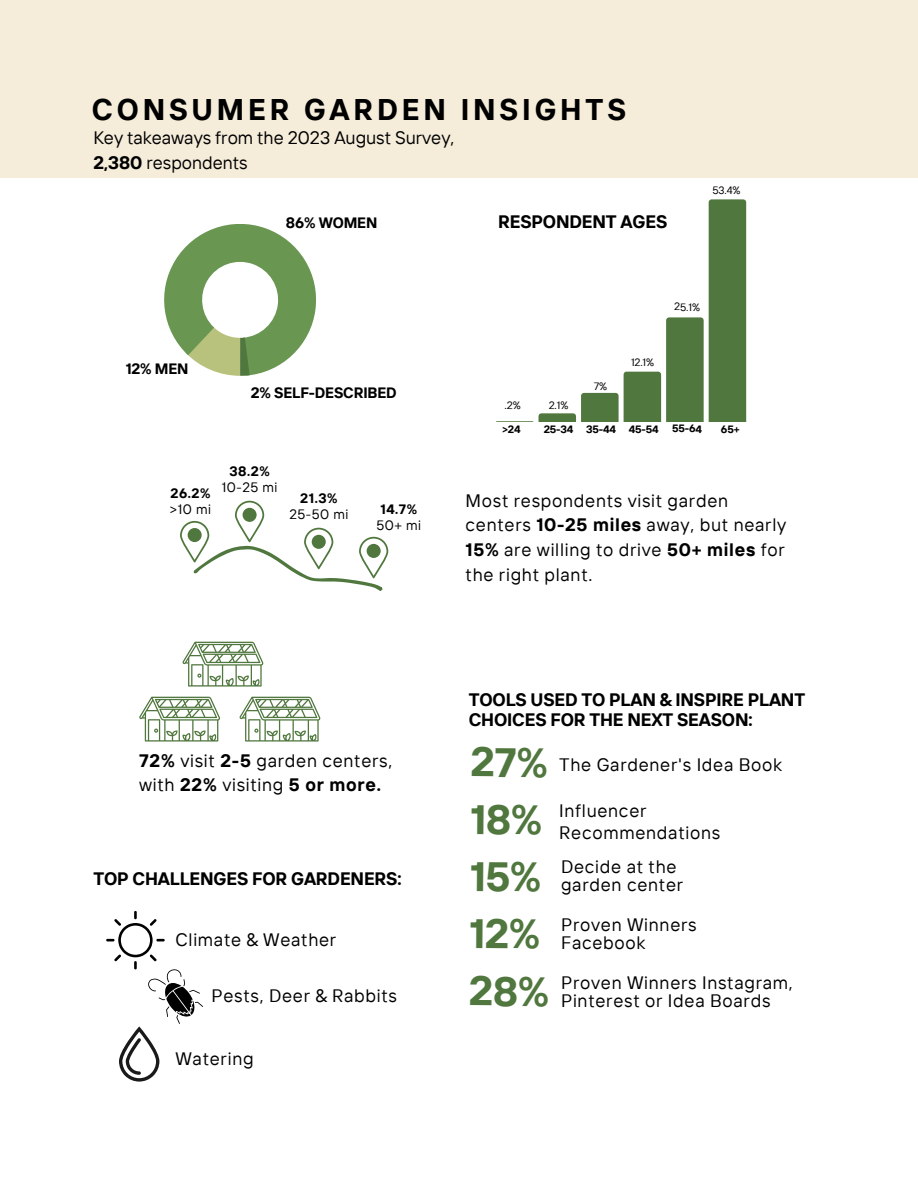
<style>
.page{position:relative;width:918px;height:1188px;background:#fff}
.page>*{position:absolute;margin:0;border:0;box-sizing:border-box;transform-origin:0 0}
.t1{font:700 41.1px "TT Interphases";letter-spacing:-.02em;color:#50773e}
.t2{font:700 29.85px "TT Interphases";letter-spacing:.13em;color:#000001}
.t3{font:18px/24.8px "TT Interphases";letter-spacing:.04em;color:#000001}
.t4{font:700 18px/19.2px "TT Interphases";letter-spacing:-.01em;color:#000}
.t5{font:18px/24.8px "TT Interphases";color:#000001}
.t6{font:700 15px "TT Interphases";letter-spacing:-.01em;color:#000}
.t7{font:13.5px "TT Interphases";letter-spacing:.04em;color:#000001}
.t8{font:700 13.5px "TT Interphases";letter-spacing:.04em;color:#000001}
.t9{font:700 10.65px "TT Interphases";letter-spacing:-.02em;color:#000}
.t10{font:10.65px "TT Interphases";color:#000}
.s1{font-weight:700}
</style>
<div class="page">
<div style="left:0;top:0;width:918px;height:178px;background:#f5edda"></div>
<svg style="left:164px;top:224px;width:152px;height:152px"></svg>
<svg style="left:182px;top:642px;width:81px;height:45px"></svg>
<svg style="left:239px;top:697px;width:81px;height:45px"></svg>
<svg style="left:139px;top:697px;width:81px;height:45px"></svg>
<svg style="left:180px;top:501px;width:208px;height:90px"></svg>
<div style="left:367px;top:544px;width:14px;height:14px;background:#50773e;border-radius:50%"></div>
<svg style="left:496px;top:199px;width:250px;height:223px"></svg>
<svg style="left:106px;top:911px;width:97px;height:171px"></svg>
<p class="t2" style="left:92px;top:90px;width:536px">CONSUMER GARDEN INSIGHTS</p>
<p class="t5" style="left:93px;top:125px;width:363px">Key takeaways from the 2023 August Survey,<br><span class="s1">2,380</span> respondents</p>
<p class="t6" style="left:286px;top:213px;width:93px">86% WOMEN</p>
<p class="t6" style="left:126px;top:359px;width:64px">12% MEN</p>
<p class="t6" style="left:251px;top:383px;width:148px">2% SELF-DESCRIBED</p>
<p class="t8" style="left:230px;top:463px;width:42px">38.2%</p>
<p class="t4" style="left:498px;top:212px;width:171px">RESPONDENT AGES</p>
<p class="t10" style="left:712px;top:184px;width:30px">53.4%</p>
<p class="t10" style="left:505px;top:398px;width:18px">.2%</p>
<p class="t10" style="left:549px;top:398px;width:21px">2.1%</p>
<p class="t10" style="left:594px;top:379px;width:15px">7%</p>
<p class="t10" style="left:631px;top:355px;width:25px">12.1%</p>
<p class="t10" style="left:674px;top:300px;width:27px">25.1%</p>
<p class="t9" style="left:502px;top:422px;width:20px">&gt;24</p>
<p class="t9" style="left:544px;top:422px;width:31px">25-34</p>
<p class="t9" style="left:586px;top:422px;width:31px">35-44</p>
<p class="t9" style="left:629px;top:422px;width:31px">45-54</p>
<p class="t9" style="left:672px;top:422px;width:31px">55-64</p>
<p class="t9" style="left:721px;top:422px;width:20px">65+</p>
<p class="t8" style="left:170px;top:484px;width:42px">26.2%</p>
<p class="t7" style="left:170px;top:500px;width:43px">&gt;10 mi</p>
<p class="t7" style="left:222px;top:479px;width:57px">10-25 mi</p>
<p class="t8" style="left:300px;top:489px;width:39px">21.3%</p>
<p class="t7" style="left:289px;top:505px;width:61px">25-50 mi</p>
<p class="t8" style="left:381px;top:500px;width:38px">14.7%</p>
<p class="t3" style="left:466px;top:488px;width:322px">Most respondents visit garden centers <span class="s1">10-25 miles</span> away, but nearly<br><span class="s1">15%</span> are willing to drive <span class="s1">50+ miles</span> for the right plant.</p>
<p class="t7" style="left:377px;top:516px;width:46px">50+ mi</p>
<p class="t3" style="left:139px;top:748px;width:255px"><span class="s1">72%</span> visit <span class="s1">2-5</span> garden centers,</p>
<p class="t3" style="left:139px;top:772px;width:243px">with <span class="s1">22%</span> visiting <span class="s1">5 or more.</span></p>
<p class="t4" style="left:93px;top:869px;width:310px">TOP CHALLENGES FOR GARDENERS:</p>
<p class="t3" style="left:175px;top:927px;width:162px">Climate &amp; Weather</p>
<p class="t3" style="left:211px;top:983px;width:187px">Pests, Deer &amp; Rabbits</p>
<p class="t3" style="left:175px;top:1046px;width:80px">Watering</p>
<p class="t4" style="left:469px;top:690px;width:338px">TOOLS USED TO PLAN &amp; INSPIRE PLANT<br>CHOICES FOR THE NEXT SEASON:</p>
<p class="t1" style="left:471px;top:736px;width:79px">27%</p>
<p class="t1" style="left:470px;top:793px;width:74px">18%</p>
<p class="t1" style="left:470px;top:850px;width:74px">15%</p>
<p class="t1" style="left:469px;top:907px;width:73px">12%</p>
<p class="t1" style="left:469px;top:964px;width:82px">28%</p>
<p class="t3" style="left:559px;top:752px;width:225px">The Gardener's Idea Book</p>
<p class="t3" style="left:559px;top:798px;width:89px">Influencer</p>
<p class="t3" style="left:559px;top:820px;width:163px">Recommendations</p>
<p class="t3" style="left:561px;top:854px;width:117px">Decide at the</p>
<p class="t3" style="left:561px;top:872px;width:124px">garden center</p>
<p class="t3" style="left:561px;top:912px;width:137px">Proven Winners</p>
<p class="t3" style="left:561px;top:930px;width:86px">Facebook</p>
<p class="t3" style="left:561px;top:973px;width:233px;line-height:18px">Proven Winners Instagram,<br>Pinterest or Idea Boards</p>
</div>
